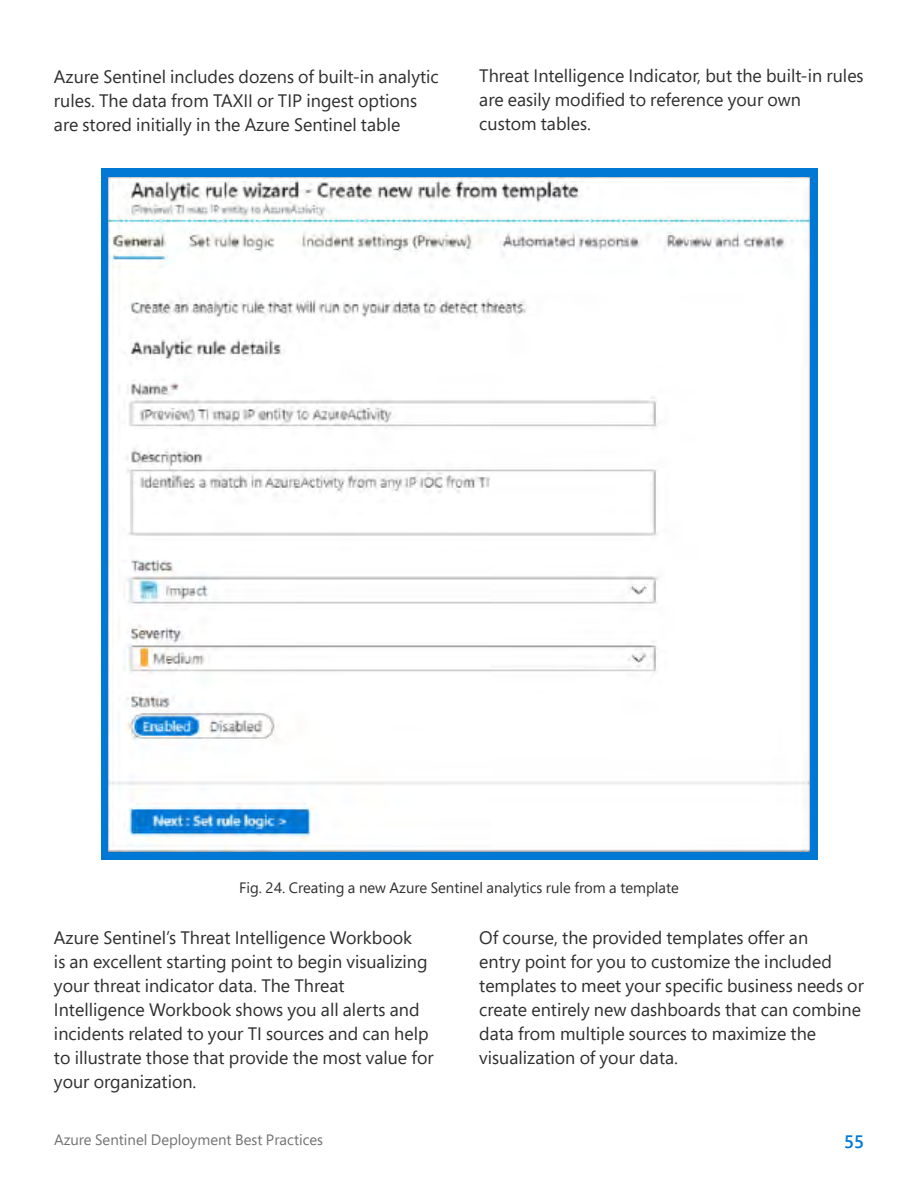
<style>
.page{position:relative;width:918px;height:1188px;background:#fff}
.page>*{position:absolute;margin:0;border:0;box-sizing:border-box;transform-origin:0 0}
.t1{font:18px/24px "Segoe Pro";color:#2f2f2f}
.t2{font:600 18px "Segoe Pro";color:#0078d4}
.t3{font:15px "Segoe Pro";color:#2f2f2f}
.t4{font:15px "Segoe Pro";color:#737373}
</style>
<div class="page">
<div style="left:101px;top:168px;width:716px;height:692px;background:#0078d4"></div>
<img style="left:108px;top:177px;width:702px;height:674px">
<p class="t1" style="left:54px;top:64px;width:386px">Azure Sentinel includes dozens of built-in analytic rules. The data from TAXII or TIP ingest options are stored initially in the Azure Sentinel table</p>
<p class="t1" style="left:479px;top:64px;width:386px">Threat Intelligence Indicator, but the built-in rules are easily modified to reference your own<br>custom tables.</p>
<p class="t3" style="left:239px;top:878px;width:441px">Fig. 24. Creating a new Azure Sentinel analytics rule from a template</p>
<p class="t1" style="left:54px;top:926px;width:381px">Azure Sentinel’s Threat Intelligence Workbook<br>is an excellent starting point to begin visualizing your threat indicator data. The Threat Intelligence Workbook shows you all alerts and incidents related to your TI sources and can help to illustrate those that provide the most value for your organization.</p>
<p class="t1" style="left:479px;top:926px;width:386px">Of course, the provided templates offer an<br>entry point for you to customize the included templates to meet your specific business needs or create entirely new dashboards that can combine data from multiple sources to maximize the visualization of your data.</p>
<p class="t4" style="left:54px;top:1130px;width:271px">Azure Sentinel Deployment Best Practices</p>
<p class="t2" style="left:844px;top:1129px;width:21px">55</p>
</div>
